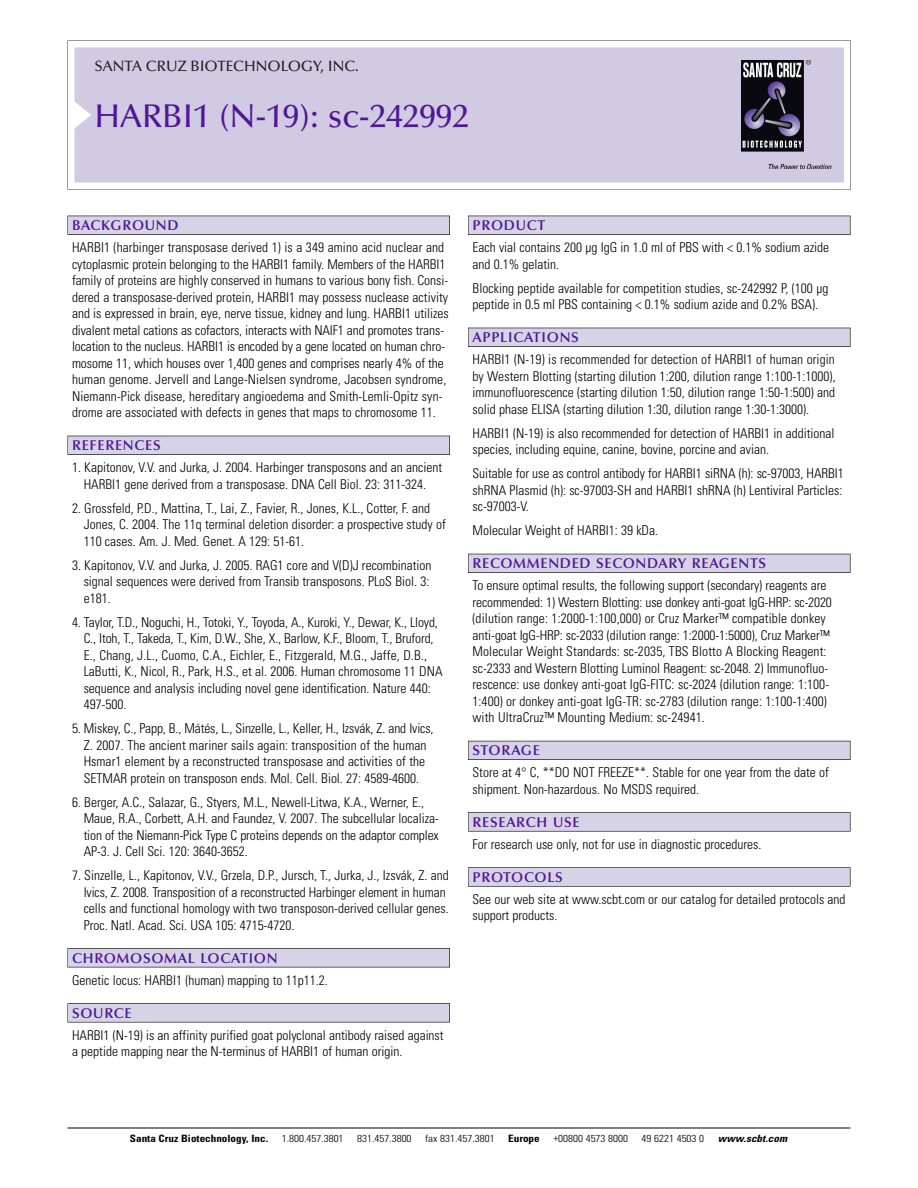
<style>
.page{position:relative;width:918px;height:1188px;background:#fff}
.page>*{position:absolute;margin:0;border:0;box-sizing:border-box;transform-origin:0 0}
.t1{font:500 33px "Optima";color:#511695}
.t2{font:500 15px "Optima";color:#231f20}
.t3{font:600 14.25px "Optima";letter-spacing:.05em;color:#511695}
.t4{font:300 condensed 13.5px/16.5px "Univers";color:#000}
.t5{font:300 condensed 10.2px "Univers";color:#000;scale:1.1 1}
.t6{font:700 condensed 10.2px "Univers";color:#000;scale:1.1 1}
.t7{font:italic 700 condensed 10.2px "Univers";letter-spacing:.005em;color:#000;scale:1.1 1}
</style>
<div class="page">
<svg style="left:68px;top:40px;width:783px;height:149px"></svg>
<div style="left:74px;top:47px;width:770px;height:135px;background:#d1cae3"></div>
<img style="left:741px;top:60px;width:90px;height:108px">
<div style="left:68px;top:216px;width:382px;height:19px;background:#525155"></div>
<div style="left:68px;top:216px;width:381px;height:18px;background:#d7d3e7"></div>
<div style="left:68px;top:436px;width:382px;height:19px;background:#515055"></div>
<div style="left:68px;top:436px;width:381px;height:18px;background:#d7d3e7"></div>
<div style="left:68px;top:948px;width:382px;height:19px;background:#545357"></div>
<div style="left:68px;top:949px;width:381px;height:18px;background:#d7d3e7"></div>
<div style="left:68px;top:1003px;width:382px;height:19px;background:#575759"></div>
<div style="left:68px;top:1004px;width:381px;height:18px;background:#d7d3e7"></div>
<div style="left:468px;top:216px;width:382px;height:19px;background:#525155"></div>
<div style="left:468px;top:216px;width:382px;height:18px;background:#d7d3e7"></div>
<div style="left:468px;top:328px;width:382px;height:19px;background:#515055"></div>
<div style="left:468px;top:328px;width:382px;height:18px;background:#d7d3e7"></div>
<div style="left:468px;top:554px;width:382px;height:19px;background:#525158"></div>
<div style="left:468px;top:554px;width:382px;height:18px;background:#d7d3e7"></div>
<div style="left:468px;top:741px;width:382px;height:19px;background:#54535a"></div>
<div style="left:468px;top:741px;width:382px;height:18px;background:#d7d3e7"></div>
<svg style="left:468px;top:812px;width:382px;height:20px"></svg>
<div style="left:468px;top:813px;width:382px;height:18px;background:#d7d3e7"></div>
<div style="left:468px;top:867px;width:382px;height:20px;background:#666667"></div>
<div style="left:468px;top:868px;width:382px;height:18px;background:#d7d3e7"></div>
<hr style="left:68px;top:1128px;width:782px;height:1px;background:#000">
<p class="t2" style="left:94px;top:61px;width:266px">SANTA CRUZ BIOTECHNOLOGY, INC.</p>
<h1 class="t1" style="left:94px;top:103px;width:376px">HARBI1 (N-19): sc-242992</h1>
<p class="t3" style="left:72px;top:219px;width:108px">BACKGROUND</p>
<p class="t4" style="left:72px;top:240px;width:378px">HARBI1 (harbinger transposase derived 1) is a 349 amino acid nuclear and cytoplasmic protein belonging to the HARBI1 family. Members of the HARBI1 family of proteins are highly conserved in humans to various bony fish. Consi&shy;dered a transposase-derived protein, HARBI1 may possess nuclease activity and is expressed in brain, eye, nerve tissue, kidney and lung. HARBI1 utilizes divalent metal cations as cofactors, interacts with NAIF1 and promotes trans&shy;location to the nucleus. HARBI1 is encoded by a gene located on human chro&shy;mosome 11, which houses over 1,400 genes and comprises nearly 4% of the human genome. Jervell and Lange-Nielsen syndrome, Jacobsen syndrome, Niemann-Pick disease, hereditary angioedema and Smith-Lemli-Opitz syn&shy;drome are associated with defects in genes that maps to chromosome 11.</p>
<p class="t3" style="left:72px;top:440px;width:90px">REFERENCES</p>
<p class="t4" style="left:72px;top:460px;width:372px;text-align:center">1. Kapitonov, V.V. and Jurka, J. 2004. Harbinger transposons and an ancient<br>HARBI1 gene derived from a transposase. DNA Cell Biol. 23: 311-324.</p>
<p class="t4" style="left:84px;top:501px;width:364px;text-indent:-12px">2. Grossfeld, P.D., Mattina, T., Lai, Z., Favier, R., Jones, K.L., Cotter, F. and<br>Jones, C. 2004. The 11q terminal deletion disorder: a prospective study of<br>110 cases. Am. J. Med. Genet. A 129: 51-61.</p>
<p class="t4" style="left:84px;top:558px;width:349px;text-indent:-12px">3. Kapitonov, V.V. and Jurka, J. 2005. RAG1 core and V(D)J recombination signal sequences were derived from Transib transposons. PLoS Biol. 3: e181.</p>
<p class="t4" style="left:84px;top:615px;width:360px;text-indent:-12px">4. Taylor, T.D., Noguchi, H., Totoki, Y., Toyoda, A., Kuroki, Y., Dewar, K., Lloyd, C., Itoh, T., Takeda, T., Kim, D.W., She, X., Barlow, K.F., Bloom, T., Bruford, E., Chang, J.L., Cuomo, C.A., Eichler, E., Fitzgerald, M.G., Jaffe, D.B., LaButti, K., Nicol, R., Park, H.S., et al. 2006. Human chromosome 11 DNA sequence and analysis including novel gene identification. Nature 440:<br>497-500.</p>
<p class="t4" style="left:72px;top:721px;width:363px;text-align:center">5. Miskey, C., Papp, B., Mátés, L., Sinzelle, L., Keller, H., Izsvák, Z. and Ivics, Z. 2007. The ancient mariner sails again: transposition of the human Hsmar1 element by a reconstructed transposase and activities of the SETMAR protein on transposon ends. Mol. Cell. Biol. 27: 4589-4600.</p>
<p class="t4" style="left:84px;top:795px;width:357px;text-indent:-12px">6. Berger, A.C., Salazar, G., Styers, M.L., Newell-Litwa, K.A., Werner, E., Maue, R.A., Corbett, A.H. and Faundez, V. 2007. The subcellular localiza&shy;tion of the Niemann-Pick Type C proteins depends on the adaptor complex AP-3. J. Cell Sci. 120: 3640-3652.</p>
<p class="t4" style="left:84px;top:868px;width:367px;text-indent:-12px">7. Sinzelle, L., Kapitonov, V.V., Grzela, D.P., Jursch, T., Jurka, J., Izsvák, Z. and Ivics, Z. 2008. Transposition of a reconstructed Harbinger element in human cells and functional homology with two transposon-derived cellular genes.<br>Proc. Natl. Acad. Sci. USA 105: 4715-4720.</p>
<p class="t3" style="left:72px;top:952px;width:207px">CHROMOSOMAL LOCATION</p>
<p class="t4" style="left:72px;top:973px;width:257px">Genetic locus: HARBI1 (human) mapping to 11p11.2.</p>
<p class="t3" style="left:72px;top:1007px;width:61px">SOURCE</p>
<p class="t4" style="left:72px;top:1028px;width:373px">HARBI1 (N-19) is an affinity purified goat polyclonal antibody raised against a peptide mapping near the N-terminus of HARBI1 of human origin.</p>
<p class="t3" style="left:473px;top:219px;width:74px">PRODUCT</p>
<p class="t4" style="left:473px;top:240px;width:358px">Each vial contains 200 µg IgG in 1.0 ml of PBS with &lt; 0.1% sodium azide and 0.1% gelatin.</p>
<p class="t4" style="left:473px;top:281px;width:357px">Blocking peptide available for competition studies, sc-242992 P, (100 µg peptide in 0.5 ml PBS containing &lt; 0.1% sodium azide and 0.2% BSA).</p>
<p class="t3" style="left:473px;top:332px;width:108px">APPLICATIONS</p>
<p class="t4" style="left:473px;top:352px;width:365px;text-align:justify">HARBI1 (N-19) is recommended for detection of HARBI1 of human origin by Western Blotting (starting dilution 1:200, dilution range 1:100-1:1000), immunofluorescence (starting dilution 1:50, dilution range 1:50-1:500) and solid phase ELISA (starting dilution 1:30, dilution range 1:30-1:3000).</p>
<p class="t4" style="left:473px;top:426px;width:363px">HARBI1 (N-19) is also recommended for detection of HARBI1 in additional species, including equine, canine, bovine, porcine and avian.</p>
<p class="t4" style="left:473px;top:466px;width:373px;text-align:justify">Suitable for use as control antibody for HARBI1 siRNA (h): sc-97003, HARBI1 shRNA Plasmid (h): sc-97003-SH and HARBI1 shRNA (h) Lentiviral Particles: sc-97003-V.</p>
<p class="t4" style="left:473px;top:523px;width:187px">Molecular Weight of HARBI1: 39 kDa.</p>
<p class="t3" style="left:473px;top:558px;width:295px">RECOMMENDED SECONDARY REAGENTS</p>
<p class="t4" style="left:473px;top:578px;width:361px">To ensure optimal results, the following support (secondary) reagents are recommended: 1) Western Blotting: use donkey anti-goat IgG-HRP: sc-2020 (dilution range: 1:2000-1:100,000) or Cruz Marker™ compatible donkey anti-goat IgG-HRP: sc-2033 (dilution range: 1:2000-1:5000), Cruz Marker™ Molecular Weight Standards: sc-2035, TBS Blotto A Blocking Reagent: sc-2333 and Western Blotting Luminol Reagent: sc-2048. 2) Immunofluo&shy;rescence: use donkey anti-goat IgG-FITC: sc-2024 (dilution range: 1:100- 1:400) or donkey anti-goat IgG-TR: sc-2783 (dilution range: 1:100-1:400) with UltraCruz™ Mounting Medium: sc-24941.</p>
<p class="t3" style="left:473px;top:745px;width:69px">STORAGE</p>
<p class="t4" style="left:473px;top:765px;width:358px">Store at 4° C, **DO NOT FREEZE**. Stable for one year from the date of shipment. Non-hazardous. No MSDS required.</p>
<p class="t3" style="left:473px;top:816px;width:109px">RESEARCH USE</p>
<p class="t4" style="left:473px;top:837px;width:290px">For research use only, not for use in diagnostic procedures.</p>
<p class="t3" style="left:473px;top:871px;width:92px">PROTOCOLS</p>
<p class="t4" style="left:473px;top:892px;width:375px">See our web site at www.scbt.com or our catalog for detailed protocols and support products.</p>
<p class="t6" style="left:130px;top:1135px;width:127px">Santa Cruz Biotechnology, Inc.</p>
<p class="t5" style="left:282px;top:1135px;width:58px">1.800.457.3801</p>
<p class="t5" style="left:357px;top:1135px;width:51px">831.457.3800</p>
<p class="t5" style="left:425px;top:1135px;width:65px">fax 831.457.3801</p>
<p class="t6" style="left:508px;top:1135px;width:30px">Europe</p>
<p class="t5" style="left:553px;top:1135px;width:69px">+00800 4573 8000</p>
<p class="t5" style="left:642px;top:1135px;width:58px">49 6221 4503 0</p>
<p class="t7" style="left:718px;top:1135px;width:64px">www.scbt.com</p>
</div>
